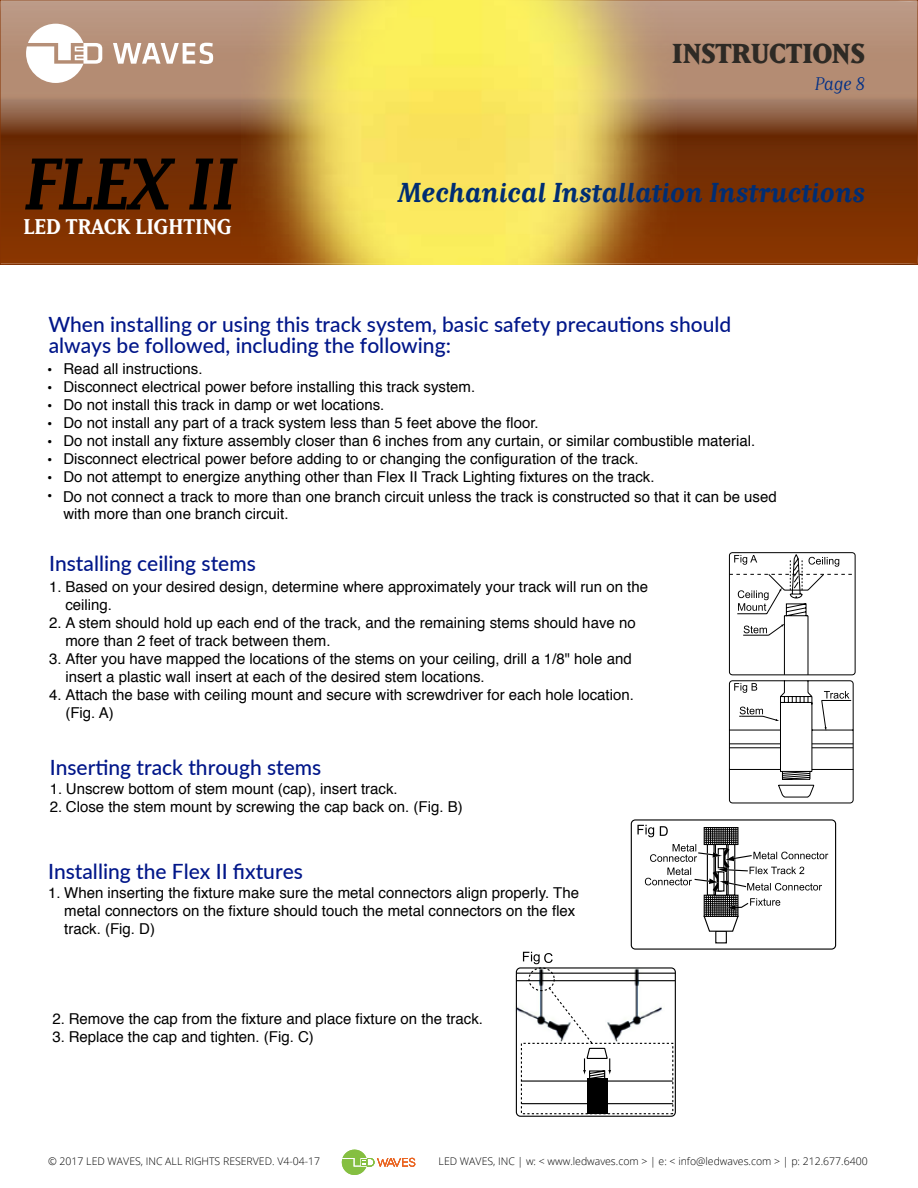
<style>
.page{position:relative;width:918px;height:1188px;background:#fff}
.page>*{position:absolute;margin:0;border:0;box-sizing:border-box;transform-origin:0 0}
.t1{font:italic 700 72px "Matrix IIOT";color:#000}
.t2{font:italic 700 27px "Matrix IIOT";color:#002d73}
.t3{font:800 27px "Matrix IIOT";color:#2e2a25}
.t4{font:500 21px/20.1px "Lato";color:#001689}
.t5{font:700 21px "Matrix IIOT";color:#fff}
.t6{font:italic 18px "Matrix IIOT";color:#002f87}
.t7{font:15px/18px "Helvetica";color:#000}
.t8{font:300 10.5px "Open Sans";color:#000}
</style>
<div class="page">
<svg style="left:0;top:0;width:918px;height:265px;background:#915633"></svg>
<img style="left:242px;top:0;width:434px;height:265px">
<svg style="left:342px;top:1150px;width:73px;height:25px"></svg>
<img style="left:515px;top:969px;width:5px;height:73px">
<div style="left:516px;top:967px;width:160px;height:150px;border:1px solid #000;border-radius:4px"></div>
<hr style="left:516px;top:973px;width:159px;height:1px;background:#000">
<hr style="left:516px;top:980px;width:159px;height:1px;background:#000">
<svg style="left:729px;top:553px;width:126px;height:251px"></svg>
<div style="left:715px;top:931px;width:12px;height:12px;background:#fff;border:1px solid #000"></div>
<div style="left:631px;top:819px;width:205px;height:131px;border:1px solid #000;border-radius:4px"></div>
<svg style="left:637px;top:825px;width:191px;height:108px"></svg>
<svg style="left:520px;top:952px;width:154px;height:163px"></svg>
<svg style="left:113px;top:43px;width:100px;height:21px"></svg>
<svg style="left:26px;top:24px;width:76px;height:59px"></svg>
<h2 class="t3" style="left:672px;top:37px;width:194px">INSTRUCTIONS</h2>
<h1 class="t1" style="left:24px;top:140px;width:214px">FLEX II</h1>
<h3 class="t5" style="left:24px;top:213px;width:210px">LED TRACK LIGHTING</h3>
<p class="t6" style="left:814px;top:73px;width:52px">Page 8</p>
<h2 class="t2" style="left:398px;top:176px;width:469px">Mechanical Installation Instructions</h2>
<h3 class="t4" style="left:48px;top:314px;width:684px">When installing or using this track system, basic safety precautions should always be followed, including the following:</h3>
<p class="t7" style="left:47px;top:360px;width:157px">• Read all instructions.</p>
<p class="t7" style="left:47px;top:378px;width:429px">• Disconnect electrical power before installing this track system.</p>
<p class="t7" style="left:47px;top:396px;width:339px">• Do not install this track in damp or wet locations.</p>
<p class="t7" style="left:47px;top:414px;width:493px">• Do not install any part of a track system less than 5 feet above the floor.</p>
<p class="t7" style="left:47px;top:432px;width:710px">• Do not install any fixture assembly closer than 6 inches from any curtain, or similar combustible material.</p>
<p class="t7" style="left:47px;top:450px;width:593px">• Disconnect electrical power before adding to or changing the configuration of the track.</p>
<p class="t7" style="left:47px;top:468px;width:609px">• Do not attempt to energize anything other than Flex II Track Lighting fixtures on the track.</p>
<p class="t7" style="left:63px;top:489px;width:715px;line-height:17.1px;text-indent:-16px">• Do not connect a track to more than one branch circuit unless the track is constructed so that it can be used with more than one branch circuit.</p>
<h3 class="t4" style="left:49px;top:552px;width:208px">Installing ceiling stems</h3>
<p class="t7" style="left:65px;top:578px;width:584px;text-indent:-16px">1. Based on your desired design, determine where approximately your track will run on the ceiling.</p>
<p class="t7" style="left:65px;top:614px;width:572px;text-indent:-16px">2. A stem should hold up each end of the track, and the remaining stems should have no more than 2 feet of track between them.</p>
<p class="t7" style="left:65px;top:650px;width:568px;text-indent:-16px">3. After you have mapped the locations of the stems on your ceiling, drill a 1/8" hole and insert a plastic wall insert at each of the desired stem locations.</p>
<p class="t7" style="left:65px;top:686px;width:570px;text-indent:-16px">4. Attach the base with ceiling mount and secure with screwdriver for each hole location. (Fig. A)</p>
<h3 class="t4" style="left:50px;top:756px;width:273px">Inserting track through stems</h3>
<p class="t7" style="left:50px;top:781px;width:349px">1. Unscrew bottom of stem mount (cap), insert track.</p>
<p class="t7" style="left:50px;top:799px;width:415px">2. Close the stem mount by screwing the cap back on. (Fig. B)</p>
<h3 class="t4" style="left:48px;top:860px;width:256px">Installing the Flex II fixtures</h3>
<p class="t7" style="left:64px;top:884px;width:516px;text-indent:-16px">1. When inserting the fixture make sure the metal connectors align properly. The metal connectors on the fixture should touch the metal connectors on the flex track. (Fig. D)</p>
<p class="t7" style="left:53px;top:1010px;width:432px">2. Remove the cap from the fixture and place fixture on the track.</p>
<p class="t7" style="left:53px;top:1028px;width:263px">3. Replace the cap and tighten. (Fig. C)</p>
<p class="t8" style="left:48px;top:1154px;width:274px">© 2017 LED WAVES, INC ALL RIGHTS RESERVED. V4-04-17</p>
<p class="t8" style="left:439px;top:1154px;width:431px">LED WAVES, INC | w: &lt; www.ledwaves.com &gt; | e: &lt; info@ledwaves.com &gt; | p: 212.677.6400</p>
</div>
